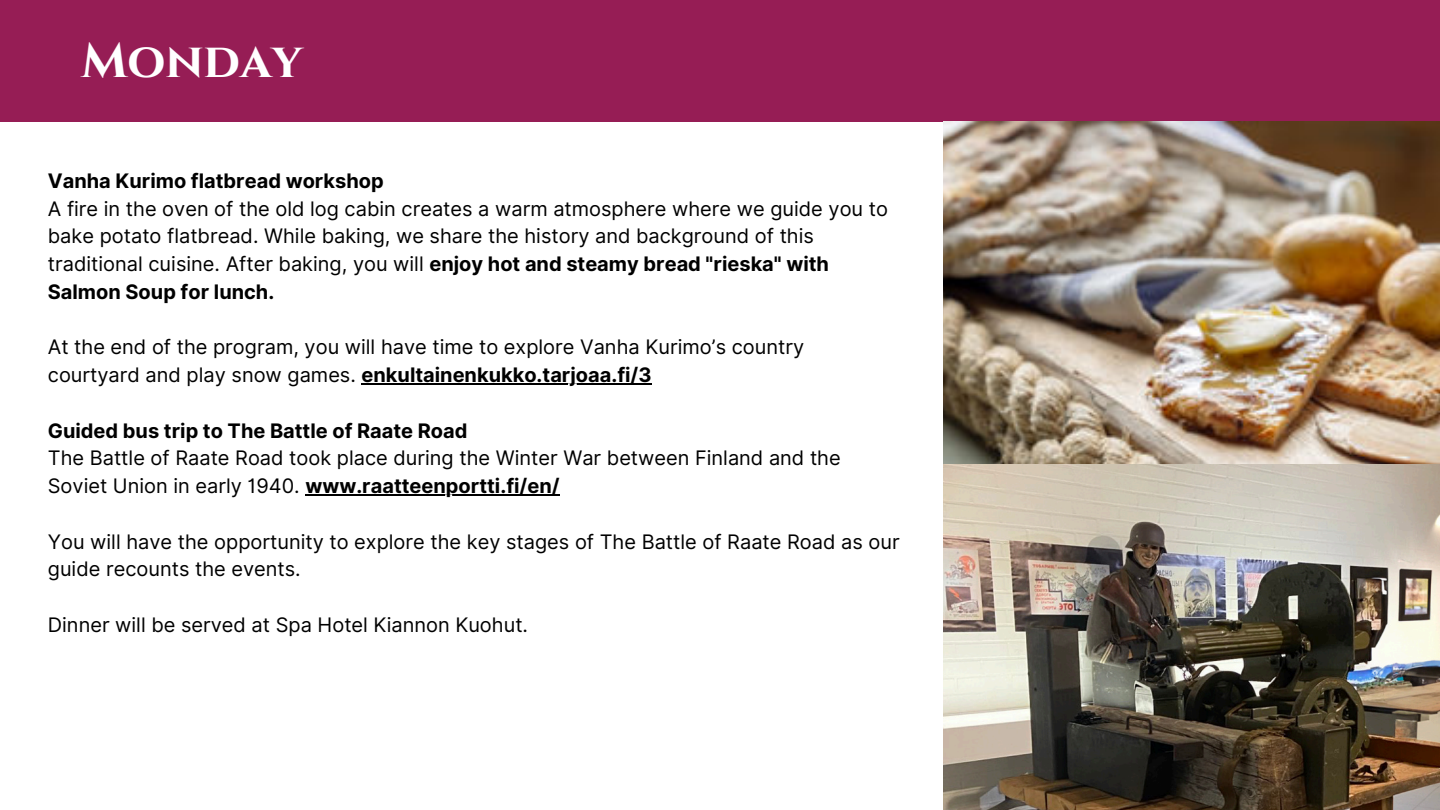
<style>
.page{position:relative;width:1440px;height:810px;background:#fff}
.page>*{position:absolute;margin:0;border:0;box-sizing:border-box;transform-origin:0 0}
.t1{font:700 48.8px "Cinzel";color:#fff}
.t2{font:20px/27.8px "Inter";color:#000}
.t3{font:700 20px "Inter";color:#000}
.s1{font-weight:700}
</style>
<div class="page">
<div style="left:0;top:0;width:1440px;height:122px;background:#961d55"></div>
<img style="left:944px;top:122px;width:496px;height:688px">
<hr style="left:362px;top:384px;width:290px;height:1px;background:#000">
<hr style="left:305px;top:495px;width:255px;height:1px;background:#000">
<h1 class="t1" style="left:81px;top:31px;width:223px">Monday</h1>
<p class="t3" style="left:48px;top:166px;width:337px">Vanha Kurimo flatbread workshop</p>
<p class="t2" style="left:48px;top:195px;width:842px">A fire in the oven of the old log cabin creates a warm atmosphere where we guide you to bake potato flatbread. While baking, we share the history and background of this traditional cuisine. After baking, you will <span class="s1">enjoy hot and steamy bread "rieska" with Salmon Soup for lunch.</span></p>
<p class="t2" style="left:48px;top:334px;width:758px">At the end of the program, you will have time to explore Vanha Kurimo’s country courtyard and play snow games. <span class="s1">enkultainenkukko.tarjoaa.fi/3</span></p>
<p class="t3" style="left:48px;top:416px;width:421px">Guided bus trip to The Battle of Raate Road</p>
<p class="t2" style="left:48px;top:444px;width:794px">The Battle of Raate Road took place during the Winter War between Finland and the<br>Soviet Union in early 1940. <span class="s1">www.raatteenportti.fi/en/</span></p>
<p class="t2" style="left:48px;top:528px;width:853px">You will have the opportunity to explore the key stages of The Battle of Raate Road as our guide recounts the events.</p>
<p class="t2" style="left:48px;top:611px;width:482px">Dinner will be served at Spa Hotel Kiannon Kuohut.</p>
</div>
